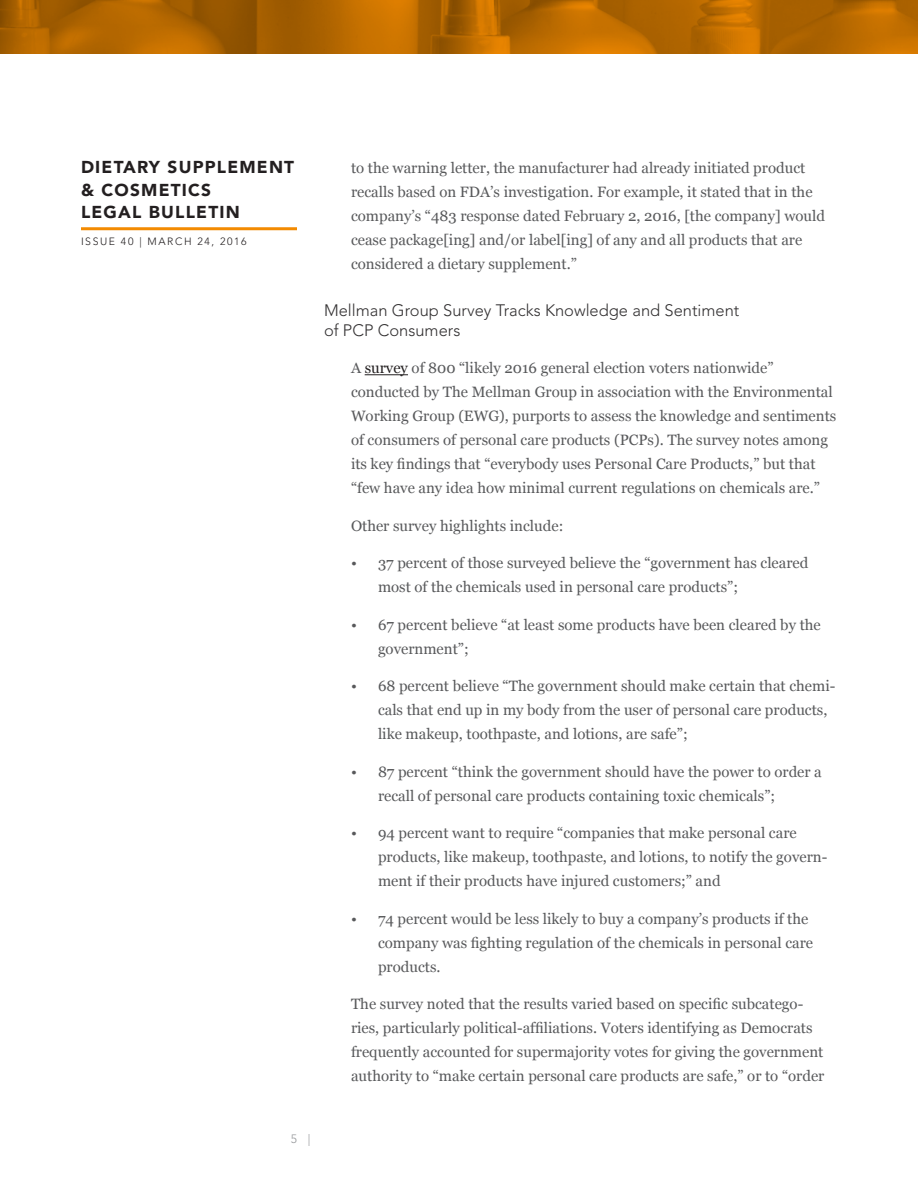
<style>
.page{position:relative;width:918px;height:1188px;background:#fff}
.page>*{position:absolute;margin:0;border:0;box-sizing:border-box;transform-origin:0 0}
.t1{font:900 17.25px/22.5px "Avenir";letter-spacing:.07em;color:#231f20}
.t2{font:300 16.5px/19.8px "Avenir LT Std";color:#333132}
.t3{font:15px/24px "Georgia";color:#58595b}
.t4{font:300 12px "Avenir LT Std";color:#939598}
.t5{font:300 10.5px "Avenir LT Std";letter-spacing:.15em;color:#231f20}
.s1{color:#231f20}
</style>
<div class="page">
<svg style="left:0;top:0;width:918px;height:54px;background:#b36600"></svg>
<hr style="left:81px;top:227px;width:216px;height:3px;background:#f38a00">
<hr style="left:365px;top:374px;width:43px;height:1px;background:#231f20">
<p class="t1" style="left:81px;top:156px;width:215px">DIETARY SUPPLEMENT &amp; COSMETICS<br>LEGAL BULLETIN</p>
<p class="t5" style="left:81px;top:235px;width:167px">ISSUE 40 | MARCH 24, 2016</p>
<p class="t3" style="left:351px;top:156px;width:476px">to the warning letter, the manufacturer had already initiated product recalls based on FDA’s investigation. For example, it stated that in the company’s “483 response dated February 2, 2016, [the company] would cease package[ing] and/or label[ing] of any and all products that are considered a dietary supplement.”</p>
<p class="t2" style="left:324px;top:301px;width:417px">Mellman Group Survey Tracks Knowledge and Sentiment of PCP Consumers</p>
<p class="t3" style="left:351px;top:357px;width:487px">A <span class="s1">survey</span> of 800 “likely 2016 general election voters nationwide” conducted by The Mellman Group in association with the Environmental Working Group (EWG), purports to assess the knowledge and sentiments of consumers of personal care products (PCPs). The survey notes among its key findings that “everybody uses Personal Care Products,” but that “few have any idea how minimal current regulations on chemicals are.”</p>
<p class="t3" style="left:351px;top:514px;width:214px">Other survey highlights include:</p>
<p class="t3" style="left:378px;top:552px;width:432px;text-indent:-27px">• 37 percent of those surveyed believe the “government has cleared most of the chemicals used in personal care products”;</p>
<p class="t3" style="left:378px;top:613px;width:444px;text-indent:-27px">• 67 percent believe “at least some products have been cleared by the government”;</p>
<p class="t3" style="left:378px;top:675px;width:459px;text-indent:-27px">• 68 percent believe “The government should make certain that chemi&shy;cals that end up in my body from the user of personal care products, like makeup, toothpaste, and lotions, are safe”;</p>
<p class="t3" style="left:378px;top:760px;width:445px;text-indent:-27px">• 87 percent “think the government should have the power to order a recall of personal care products containing toxic chemicals”;</p>
<p class="t3" style="left:378px;top:822px;width:451px;text-indent:-27px">• 94 percent want to require “companies that make personal care products, like makeup, toothpaste, and lotions, to notify the govern&shy;ment if their products have injured customers;” and</p>
<p class="t3" style="left:378px;top:907px;width:437px;text-indent:-27px">• 74 percent would be less likely to buy a company’s products if the company was fighting regulation of the chemicals in personal care products.</p>
<p class="t3" style="left:351px;top:993px;width:475px">The survey noted that the results varied based on specific subcatego&shy;ries, particularly political-affiliations. Voters identifying as Democrats frequently accounted for supermajority votes for giving the government authority to “make certain personal care products are safe,” or to “order</p>
<p class="t4" style="left:291px;top:1132px;width:21px">5 |</p>
</div>
